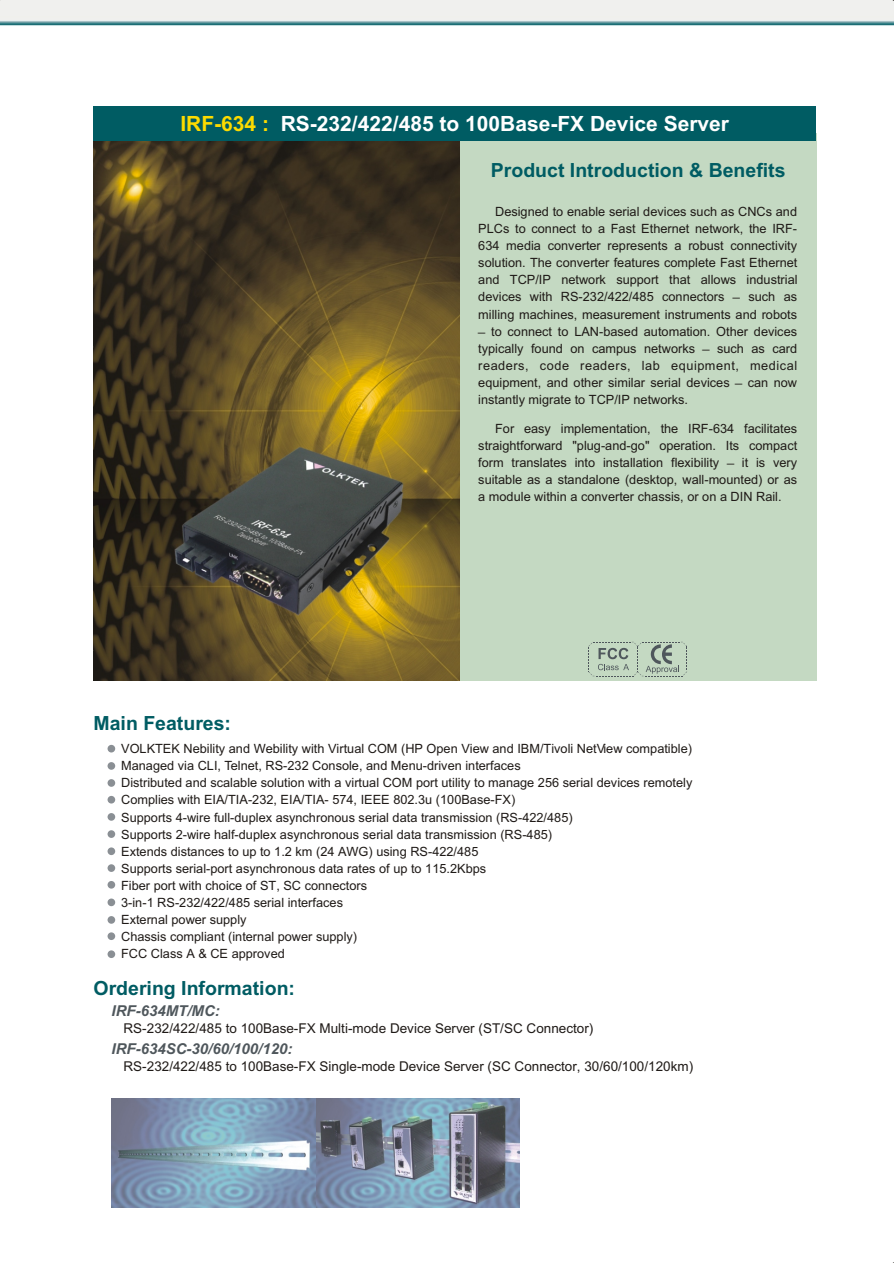
<style>
.page{position:relative;width:894px;height:1263px;background:#fff}
.page>*{position:absolute;margin:0;border:0;box-sizing:border-box;transform-origin:0 0}
.t1{font:700 21px "Arial";color:#fff}
.t2{font:700 19.5px "Arial";color:#005c63}
.t3{font:italic 700 15px "Arial";color:#4f575c}
.t4{font:13.5px "Arial";color:#1f1a17}
.t5{font:12.75px/17.1px "Arial";color:#1f1a17;text-align:justify}
.t6{font:12.75px/17.1px "Arial";letter-spacing:.04em;color:#1f1a17;text-align:right}
.s1{color:#fcdb00}
</style>
<div class="page">
<div style="left:459px;top:133px;width:357px;height:547px;background:#c4d9c2"></div>
<img style="left:94px;top:140px;width:365px;height:540px">
<div style="left:94px;top:106px;width:722px;height:34px;background:#005c63"></div>
<svg style="left:588px;top:642px;width:99px;height:35px"></svg>
<img style="left:0;top:0;width:894px;height:26px">
<div style="left:108px;top:745px;width:7px;height:8px;background:#8a8f94;border-radius:50%"></div>
<div style="left:108px;top:762px;width:7px;height:8px;background:#8a8f94;border-radius:50%"></div>
<div style="left:108px;top:779px;width:7px;height:8px;background:#8a8f94;border-radius:50%"></div>
<div style="left:108px;top:796px;width:7px;height:8px;background:#8a8f94;border-radius:50%"></div>
<div style="left:108px;top:813px;width:7px;height:8px;background:#8a8f94;border-radius:50%"></div>
<div style="left:108px;top:830px;width:7px;height:8px;background:#8a8f94;border-radius:50%"></div>
<div style="left:108px;top:847px;width:7px;height:8px;background:#8a8f94;border-radius:50%"></div>
<div style="left:108px;top:864px;width:7px;height:8px;background:#8a8f94;border-radius:50%"></div>
<div style="left:108px;top:881px;width:7px;height:8px;background:#8a8f94;border-radius:50%"></div>
<div style="left:108px;top:899px;width:7px;height:7px;background:#8a8f94;border-radius:50%"></div>
<div style="left:108px;top:916px;width:7px;height:8px;background:#8a8f94;border-radius:50%"></div>
<div style="left:108px;top:932px;width:7px;height:8px;background:#8a8f94;border-radius:50%"></div>
<div style="left:108px;top:950px;width:7px;height:8px;background:#8a8f94;border-radius:50%"></div>
<img style="left:112px;top:1099px;width:408px;height:109px">
<h1 class="t1" style="left:180px;top:116px;width:550px"><span class="s1">IRF-634 :</span> RS-232/422/485 to 100Base-FX Device Server</h1>
<h2 class="t2" style="left:491px;top:163px;width:296px">Product Introduction &amp; Benefits</h2>
<h2 class="t2" style="left:94px;top:716px;width:139px">Main Features:</h2>
<p class="t5" style="left:478px;top:204px;width:321px;text-indent:17px">Designed to enable serial devices such as CNCs and PLCs to connect to a Fast Ethernet network, the IRF-634 media converter represents a robust connectivity solution. The converter features complete Fast Ethernet and TCP/IP network support that allows industrial</p>
<p class="t5" style="left:733px;top:285px;width:9px">_</p>
<p class="t5" style="left:478px;top:290px;width:248px">devices with RS-232/422/485 connectors</p>
<p class="t5" style="left:478px;top:290px;width:320px;text-indent:270px">such as milling machines, measurement instruments and robots _ to connect to LAN-based automation. Other devices</p>
<p class="t5" style="left:703px;top:336px;width:9px">_</p>
<p class="t5" style="left:478px;top:341px;width:218px">typically found on campus networks</p>
<p class="t6" style="left:478px;top:341px;width:320px">such as card<br>readers, code readers, lab equipment, medical</p>
<p class="t5" style="left:735px;top:370px;width:9px">_</p>
<p class="t5" style="left:478px;top:375px;width:253px">equipment, and other similar serial devices</p>
<p class="t5" style="left:748px;top:375px;width:51px">can now</p>
<p class="t5" style="left:478px;top:392px;width:211px">instantly migrate to TCP/IP networks.</p>
<p class="t5" style="left:478px;top:421px;width:320px;text-align:right">For easy implementation, the IRF-634 facilitates straightforward "plug-and-go" operation. Its compact</p>
<p class="t5" style="left:727px;top:450px;width:9px">_</p>
<p class="t5" style="left:478px;top:455px;width:243px">form translates into installation flexibility</p>
<p class="t5" style="left:478px;top:455px;width:320px;text-indent:264px">it is very suitable as a standalone (desktop, wall-mounted) or as a module within a converter chassis, or on a DIN Rail.</p>
<p class="t5" style="left:121px;top:741px;width:573px;text-align:left">VOLKTEK Nebility and Webility with Virtual COM (HP Open View and IBM/Tivoli NetView compatible)<br>Managed via CLI, Telnet, RS-232 Console, and Menu-driven interfaces<br>Distributed and scalable solution with a virtual COM port utility to manage 256 serial devices remotely Complies with EIA/TIA-232, EIA/TIA- 574, IEEE 802.3u (100Base-FX)<br>Supports 4-wire full-duplex asynchronous serial data transmission (RS-422/485)<br>Supports 2-wire half-duplex asynchronous serial data transmission (RS-485)<br>Extends distances to up to 1.2 km (24 AWG) using RS-422/485<br>Supports serial-port asynchronous data rates of up to 115.2Kbps<br>Fiber port with choice of ST, SC connectors<br>3-in-1 RS-232/422/485 serial interfaces<br>External power supply<br>Chassis compliant (internal power supply)<br>FCC Class A &amp; CE approved</p>
<h2 class="t2" style="left:94px;top:981px;width:203px">Ordering Information:</h2>
<p class="t3" style="left:112px;top:1005px;width:110px">IRF-634MT/MC:</p>
<p class="t3" style="left:112px;top:1043px;width:182px">IRF-634SC-30/60/100/120:</p>
<p class="t4" style="left:124px;top:1023px;width:471px">RS-232/422/485 to 100Base-FX Multi-mode Device Server (ST/SC Connector)</p>
<p class="t4" style="left:124px;top:1062px;width:571px">RS-232/422/485 to 100Base-FX Single-mode Device Server (SC Connector, 30/60/100/120km)</p>
</div>
